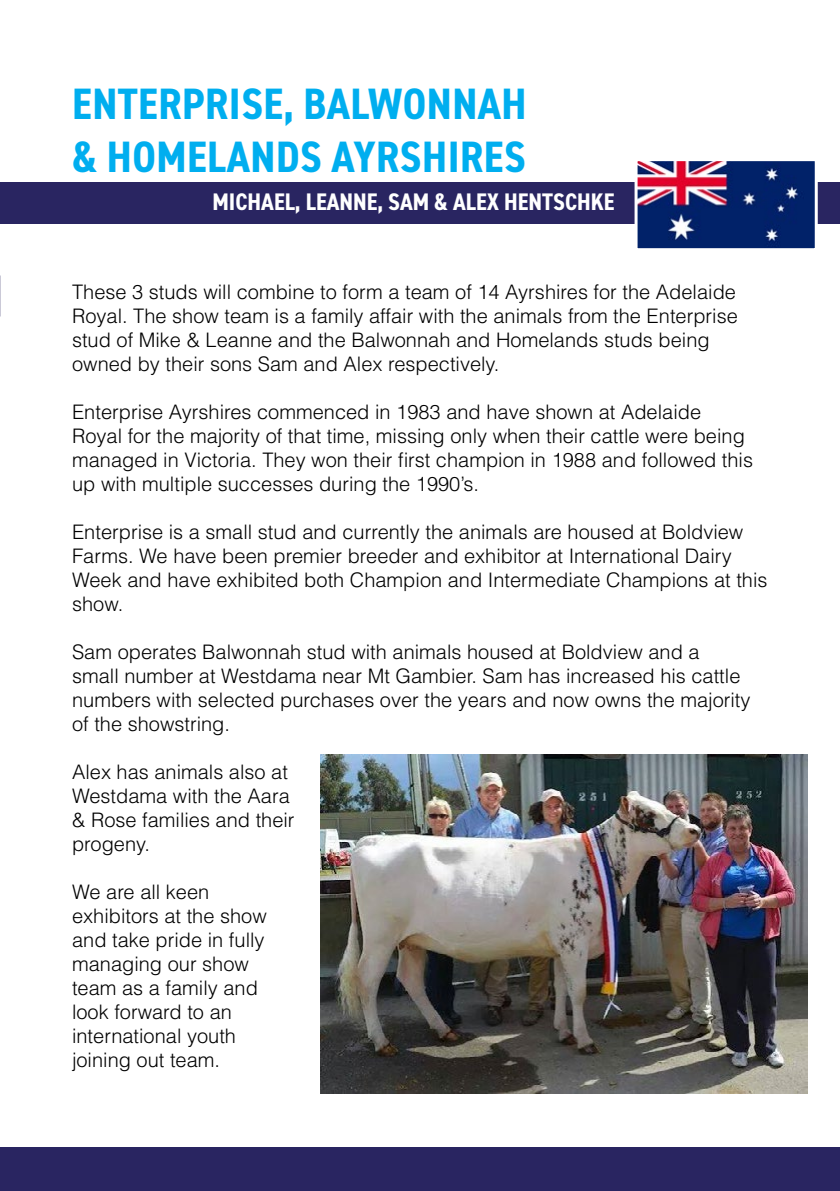
<style>
.page{position:relative;width:840px;height:1191px;background:#fff}
.page>*{position:absolute;margin:0;border:0;box-sizing:border-box;transform-origin:0 0}
.t1{font:700 condensed 44px/52.8px "DIN2014";letter-spacing:.01em;color:#00aeef}
.t2{font:700 condensed 24px "DIN2014";color:#fff}
.t3{font:300 20px/24px "Helvetica LT Std";color:#000}
</style>
<div class="page">
<div style="left:0;top:1147px;width:839px;height:44px;background:#292561"></div>
<div style="left:0;top:183px;width:839px;height:41px;background:#292561"></div>
<img style="left:638px;top:162px;width:175px;height:85px">
<div style="left:634px;top:158px;width:183px;height:93px;border:3px solid #fff"></div>
<img style="left:320px;top:754px;width:487px;height:339px">
<h1 class="t1" style="left:72px;top:77px;width:456px">ENTERPRISE, BALWONNAH &amp; HOMELANDS AYRSHIRES</h1>
<p class="t2" style="left:212px;top:186px;width:403px">MICHAEL, LEANNE, SAM &amp; ALEX HENTSCHKE</p>
<p class="t3" style="left:72px;top:279px;width:667px">These 3 studs will combine to form a team of 14 Ayrshires for the Adelaide Royal. The show team is a family affair with the animals from the Enterprise stud of Mike &amp; Leanne and the Balwonnah and Homelands studs being owned by their sons Sam and Alex respectively.</p>
<p class="t3" style="left:72px;top:399px;width:682px">Enterprise Ayrshires commenced in 1983 and have shown at Adelaide Royal for the majority of that time, missing only when their cattle were being managed in Victoria. They won their first champion in 1988 and followed this up with multiple successes during the 1990’s.</p>
<p class="t3" style="left:72px;top:519px;width:696px">Enterprise is a small stud and currently the animals are housed at Boldview Farms. We have been premier breeder and exhibitor at International Dairy Week and have exhibited both Champion and Intermediate Champions at this show.</p>
<p class="t3" style="left:72px;top:639px;width:679px">Sam operates Balwonnah stud with animals housed at Boldview and a small number at Westdama near Mt Gambier. Sam has increased his cattle numbers with selected purchases over the years and now owns the majority of the showstring.</p>
<p class="t3" style="left:72px;top:759px;width:224px">Alex has animals also at<br>Westdama with the Aara &amp; Rose families and their progeny.</p>
<p class="t3" style="left:72px;top:879px;width:196px">We are all keen exhibitors at the show and take pride in fully managing our show team as a family and look forward to an international youth joining out team.</p>
</div>
